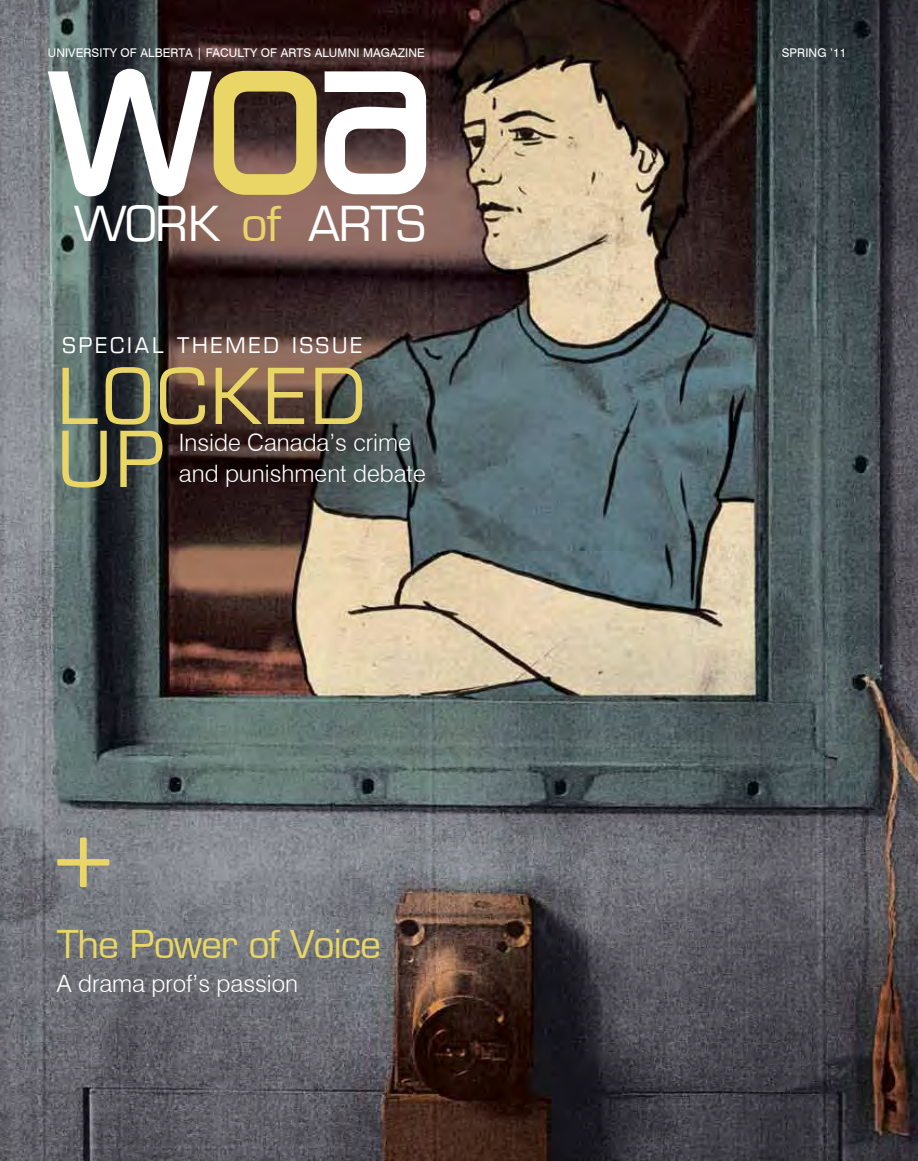
<style>
.page{position:relative;width:918px;height:1161px;background:#fff}
.page>*{position:absolute;margin:0;border:0;box-sizing:border-box;transform-origin:0 0}
.t1{font:75px/63px "Eurostile";letter-spacing:.05em;color:#e9d666}
.t2{font:46.95px "Eurostile";letter-spacing:-.03em;color:#fff}
.t3{font:37.5px "Eurostile";letter-spacing:-.03em;color:#e9d666}
.t4{font:300 24px/31.5px "Swiss 721 BT";color:#fff}
.t5{font:21px "Eurostile";letter-spacing:.14em;color:#fff}
.t6{font:12px "Swiss 721 BT";letter-spacing:.01em;color:#fff}
.s1{color:#e9d666}
</style>
<div class="page">
<img style="left:0;top:0;width:918px;height:1161px">
<svg style="left:48px;top:69px;width:378px;height:127px"></svg>
<svg style="left:214px;top:71px;width:103px;height:124px;background:#a28d4f"></svg>
<div style="left:80px;top:838px;width:7px;height:49px;background:#e9d666;border-radius:2px"></div>
<div style="left:57px;top:859px;width:52px;height:7px;background:#e9d666;border-radius:2px"></div>
<p class="t6" style="left:48px;top:46px;width:379px">UNIVERSITY OF ALBERTA | FA CULTY OF ARTS ALUMNI MAGAZINE</p>
<h2 class="t2" style="left:74px;top:195px;width:353px">WORK <span class="s1">OF</span> ARTS</h2>
<p class="t5" style="left:63px;top:333px;width:301px">SPECIAL THEMED ISSUE</p>
<h1 class="t1" style="left:57px;top:366px;width:310px">LOCKED<br>UP</h1>
<p class="t4" style="left:179px;top:426px;width:248px">Inside Canada’s crime and punishment debate</p>
<h3 class="t3" style="left:57px;top:921px;width:326px">THE POWER OF VOICE</h3>
<p class="t4" style="left:57px;top:968px;width:243px">A drama prof’s passion</p>
<p class="t6" style="left:782px;top:46px;width:66px">SPRING ’11</p>
</div>
